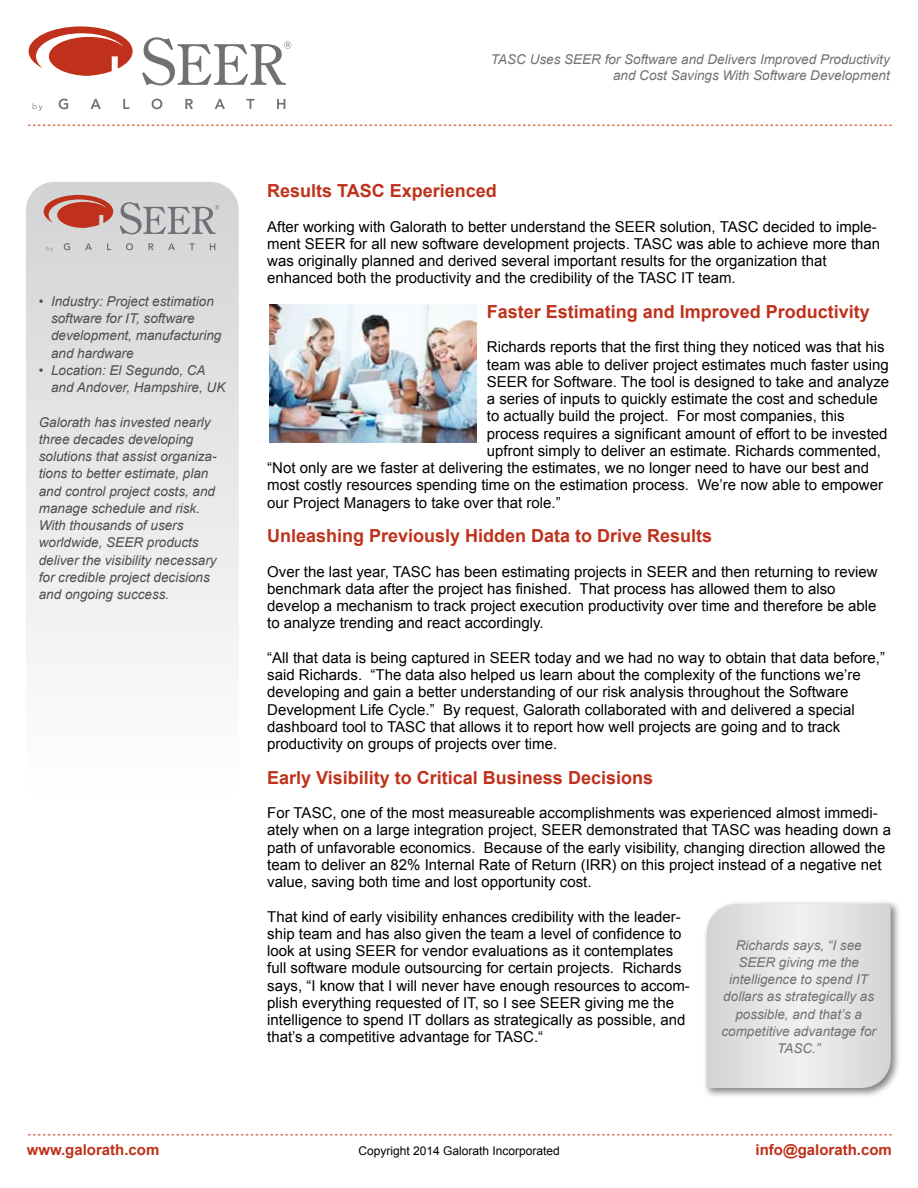
<style>
.page{position:relative;width:918px;height:1188px;background:#fff}
.page>*{position:absolute;margin:0;border:0;box-sizing:border-box;transform-origin:0 0}
.t1{font:700 18px "Arial";color:#bf311a}
.t2{font:15px/17.2px "Arial";color:#000}
.t3{font:700 15px "Arial";color:#bf311a}
.t4{font:italic 13.5px/17.2px "Arial";color:#4d4d4d}
.t5{font:italic 13.5px/17.2px "Arial";color:#717074;text-align:right}
.t6{font:12px "Arial";color:#000}
</style>
<div class="page">
<svg style="left:26px;top:182px;width:213px;height:478px"></svg>
<svg style="left:142px;top:37px;width:149px;height:49px"></svg>
<svg style="left:33px;top:103px;width:9px;height:8px"></svg>
<svg style="left:59px;top:99px;width:9px;height:10px"></svg>
<svg style="left:91px;top:99px;width:10px;height:10px"></svg>
<svg style="left:123px;top:99px;width:6px;height:10px"></svg>
<svg style="left:152px;top:99px;width:10px;height:10px"></svg>
<svg style="left:185px;top:99px;width:8px;height:10px"></svg>
<svg style="left:215px;top:99px;width:10px;height:10px"></svg>
<svg style="left:246px;top:99px;width:8px;height:10px"></svg>
<svg style="left:277px;top:99px;width:8px;height:10px"></svg>
<svg style="left:29px;top:26px;width:104px;height:50px"></svg>
<svg style="left:28px;top:125px;width:864px;height:1px"></svg>
<svg style="left:28px;top:1134px;width:864px;height:1px"></svg>
<img style="left:705px;top:902px;width:194px;height:195px">
<svg style="left:707px;top:904px;width:184px;height:184px;background:#e1e2e3"></svg>
<svg style="left:120px;top:202px;width:99px;height:32px;background:#b7b8ba"></svg>
<svg style="left:46px;top:246px;width:7px;height:5px"></svg>
<svg style="left:64px;top:243px;width:6px;height:7px"></svg>
<svg style="left:85px;top:243px;width:7px;height:7px"></svg>
<svg style="left:107px;top:243px;width:4px;height:7px"></svg>
<svg style="left:126px;top:243px;width:7px;height:7px"></svg>
<svg style="left:149px;top:243px;width:5px;height:7px"></svg>
<svg style="left:168px;top:243px;width:7px;height:7px"></svg>
<svg style="left:189px;top:243px;width:6px;height:7px"></svg>
<svg style="left:210px;top:243px;width:5px;height:7px"></svg>
<svg style="left:44px;top:195px;width:69px;height:33px;background:#c66c5d"></svg>
<img style="left:269px;top:304px;width:208px;height:139px">
<p class="t4" style="left:51px;top:293px;width:172px;text-indent:-12px">• Industry: Project estimation software for IT, software development, manufacturing and hardware</p>
<p class="t4" style="left:51px;top:362px;width:176px;text-indent:-12px">• Location: El Segundo, CA and Andover, Hampshire, UK</p>
<p class="t4" style="left:39px;top:413px;width:179px">Galorath has invested nearly three decades developing solutions that assist organiza&shy;tions to better estimate, plan and control project costs, and manage schedule and risk.<br>With thousands of users worldwide, SEER products deliver the visibility necessary for credible project decisions and ongoing success.</p>
<p class="t5" style="left:491px;top:52px;width:400px;line-height:16.2px">TASC Uses SEER for Software and Delivers Improved Productivity and Cost Savings With Software Development</p>
<p class="t1" style="left:267px;top:179px;width:231px">Results TASC Experienced</p>
<p class="t2" style="left:267px;top:218px;width:615px">After working with Galorath to better understand the SEER solution, TASC decided to imple&shy;ment SEER for all new software development projects. TASC was able to achieve more than was originally planned and derived several important results for the organization that enhanced both the productivity and the credibility of the TASC IT team.</p>
<p class="t1" style="left:487px;top:300px;width:385px">Faster Estimating and Improved Productivity</p>
<p class="t2" style="left:487px;top:339px;width:399px">Richards reports that the first thing they noticed was that his</p>
<p class="t2" style="left:487px;top:356px;width:403px">team was able to deliver project estimates much faster using</p>
<p class="t2" style="left:487px;top:373px;width:404px">SEER for Software. The tool is designed to take and analyze</p>
<p class="t2" style="left:487px;top:390px;width:393px">a series of inputs to quickly estimate the cost and schedule</p>
<p class="t2" style="left:487px;top:408px;width:359px">to actually build the project. For most companies, this</p>
<p class="t2" style="left:487px;top:425px;width:402px">process requires a significant amount of effort to be invested</p>
<p class="t2" style="left:487px;top:442px;width:396px">upfront simply to deliver an estimate. Richards commented,</p>
<p class="t2" style="left:267px;top:459px;width:603px">“Not only are we faster at delivering the estimates, we no longer need to have our best and</p>
<p class="t2" style="left:267px;top:477px;width:617px">most costly resources spending time on the estimation process. We’re now able to empower</p>
<p class="t2" style="left:267px;top:494px;width:295px">our Project Managers to take over that role.”</p>
<p class="t1" style="left:267px;top:524px;width:447px">Unleashing Previously Hidden Data to Drive Results</p>
<p class="t2" style="left:267px;top:563px;width:612px">Over the last year, TASC has been estimating projects in SEER and then returning to review benchmark data after the project has finished. That process has allowed them to also develop a mechanism to track project execution productivity over time and therefore be able to analyze trending and react accordingly.</p>
<p class="t2" style="left:267px;top:649px;width:619px">“All that data is being captured in SEER today and we had no way to obtain that data before,” said Richards. “The data also helped us learn about the complexity of the functions we’re developing and gain a better understanding of our risk analysis throughout the Software Development Life Cycle.” By request, Galorath collaborated with and delivered a special dashboard tool to TASC that allows it to report how well projects are going and to track productivity on groups of projects over time.</p>
<p class="t1" style="left:267px;top:765px;width:387px">Early Visibility to Critical Business Decisions</p>
<p class="t2" style="left:267px;top:804px;width:625px">For TASC, one of the most measureable accomplishments was experienced almost immedi&shy;ately when on a large integration project, SEER demonstrated that TASC was heading down a path of unfavorable economics. Because of the early visibility, changing direction allowed the team to deliver an 82% Internal Rate of Return (IRR) on this project instead of a negative net value, saving both time and lost opportunity cost.</p>
<p class="t2" style="left:267px;top:908px;width:424px">That kind of early visibility enhances credibility with the leader&shy;ship team and has also given the team a level of confidence to look at using SEER for vendor evaluations as it contemplates full software module outsourcing for certain projects. Richards says, “I know that I will never have enough resources to accom&shy;plish everything requested of IT, so I see SEER giving me the intelligence to spend IT dollars as strategically as possible, and that’s a competitive advantage for TASC.“</p>
<p class="t5" style="left:721px;top:937px;width:156px;text-align:center">Richards says, “I see<br>SEER giving me the intelligence to spend IT dollars as strategically as possible, and that’s a competitive advantage for<br>TASC.”</p>
<p class="t3" style="left:27px;top:1140px;width:134px">www.galorath.com</p>
<p class="t6" style="left:359px;top:1143px;width:203px">Copyright 2014 Galorath Incorporated</p>
<p class="t3" style="left:756px;top:1140px;width:138px">info@galorath.com</p>
</div>
